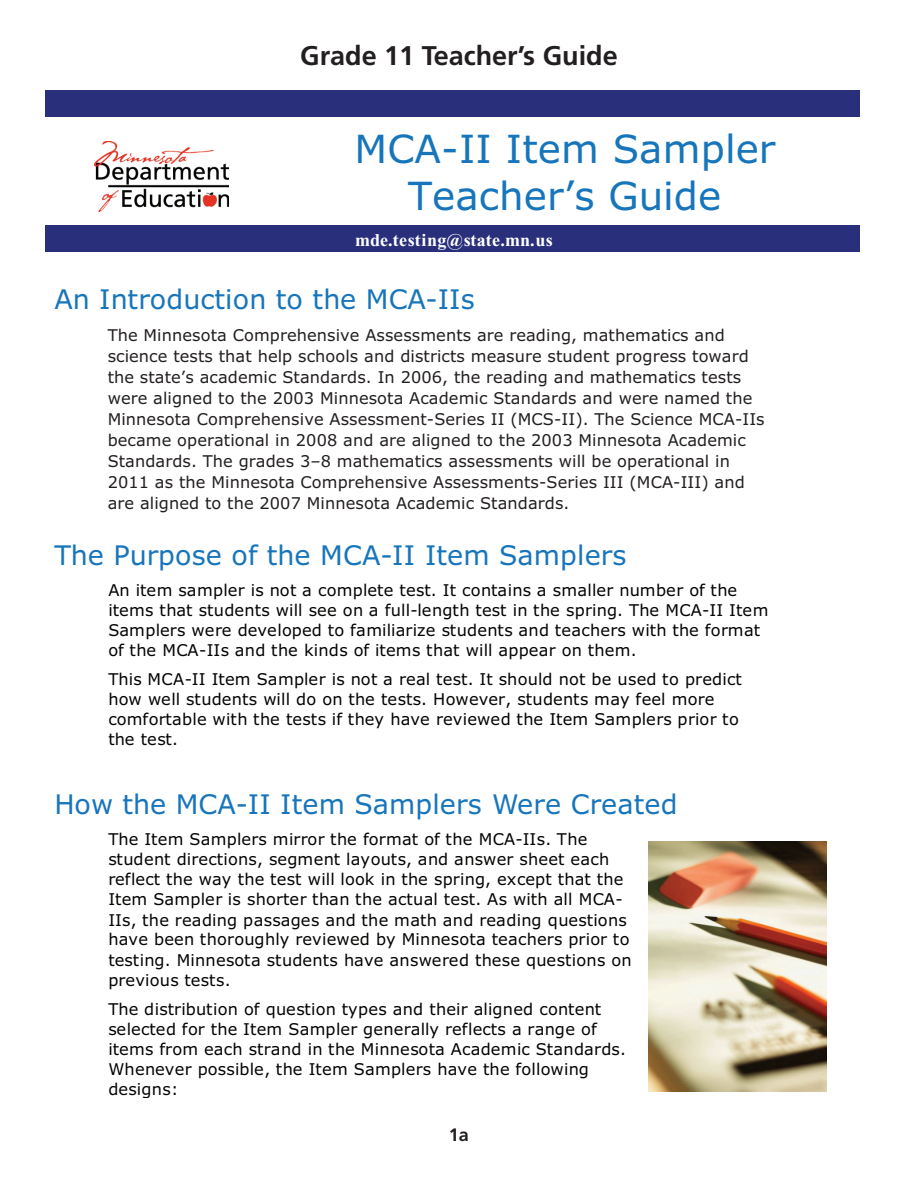
<style>
.page{position:relative;width:918px;height:1188px;background:#fff}
.page>*{position:absolute;margin:0;border:0;box-sizing:border-box;transform-origin:0 0}
.t1{font:38.85px/47.1px "Verdana";color:#1775bc;text-align:center}
.t2{font:27px "Verdana";letter-spacing:.005em;color:#1775bc}
.t3{font:700 27px "Frutiger";color:#231f20}
.t4{font:700 18px "Times New Roman";letter-spacing:.015em;color:#fff}
.t5{font:700 18px "Frutiger";color:#231f20}
.t6{font:16.2px/20.1px "Verdana";letter-spacing:.01em;color:#040503}
.t7{font:16.2px/21px "Verdana";letter-spacing:.005em;color:#231f20}
</style>
<div class="page">
<div style="left:54px;top:90px;width:800px;height:27px;background:#2a2f7c"></div>
<div style="left:45px;top:225px;width:815px;height:27px;background:#2a2f7c"></div>
<img style="left:95px;top:141px;width:134px;height:71px">
<img style="left:648px;top:841px;width:179px;height:251px">
<h2 class="t3" style="left:300px;top:45px;width:319px">Grade 11 Teacher’s Guide</h2>
<h1 class="t1" style="left:355px;top:127px;width:422px">MCA-II Item Sampler<br>Teacher’s Guide</h1>
<p class="t4" style="left:355px;top:234px;width:199px">mde.testing@state.mn.us</p>
<h2 class="t2" style="left:54px;top:288px;width:422px">An Introduction to the MCA-IIs</h2>
<p class="t7" style="left:108px;top:325px;width:659px">The Minnesota Comprehensive Assessments are reading, mathematics and science tests that help schools and districts measure student progress toward the state’s academic Standards. In 2006, the reading and mathematics tests were aligned to the 2003 Minnesota Academic Standards and were named the Minnesota Comprehensive Assessment-Series II (MCS-II). The Science MCA-IIs became operational in 2008 and are aligned to the 2003 Minnesota Academic Standards. The grades 3–8 mathematics assessments will be operational in 2011 as the Minnesota Comprehensive Assessments-Series III (MCA-III) and are aligned to the 2007 Minnesota Academic Standards.</p>
<h2 class="t2" style="left:54px;top:544px;width:574px">The Purpose of the MCA-II Item Samplers</h2>
<p class="t6" style="left:108px;top:581px;width:662px">An item sampler is not a complete test. It contains a smaller number of the items that students will see on a full-length test in the spring. The MCA-II Item Samplers were developed to familiarize students and teachers with the format of the MCA-IIs and the kinds of items that will appear on them.</p>
<p class="t6" style="left:108px;top:670px;width:635px">This MCA-II Item Sampler is not a real test. It should not be used to predict how well students will do on the tests. However, students may feel more comfortable with the tests if they have reviewed the Item Samplers prior to the test.</p>
<h2 class="t2" style="left:54px;top:793px;width:625px">How the MCA-II Item Samplers Were Created</h2>
<p class="t6" style="left:108px;top:830px;width:525px">The Item Samplers mirror the format of the MCA-IIs. The student directions, segment layouts, and answer sheet each reflect the way the test will look in the spring, except that the Item Sampler is shorter than the actual test. As with all MCA-IIs, the reading passages and the math and reading questions have been thoroughly reviewed by Minnesota teachers prior to testing. Minnesota students have answered these questions on previous tests.</p>
<p class="t6" style="left:108px;top:1000px;width:519px">The distribution of question types and their aligned content selected for the Item Sampler generally reflects a range of items from each strand in the Minnesota Academic Standards.<br>Whenever possible, the Item Samplers have the following designs:</p>
<p class="t5" style="left:449px;top:1128px;width:22px">1a</p>
</div>
